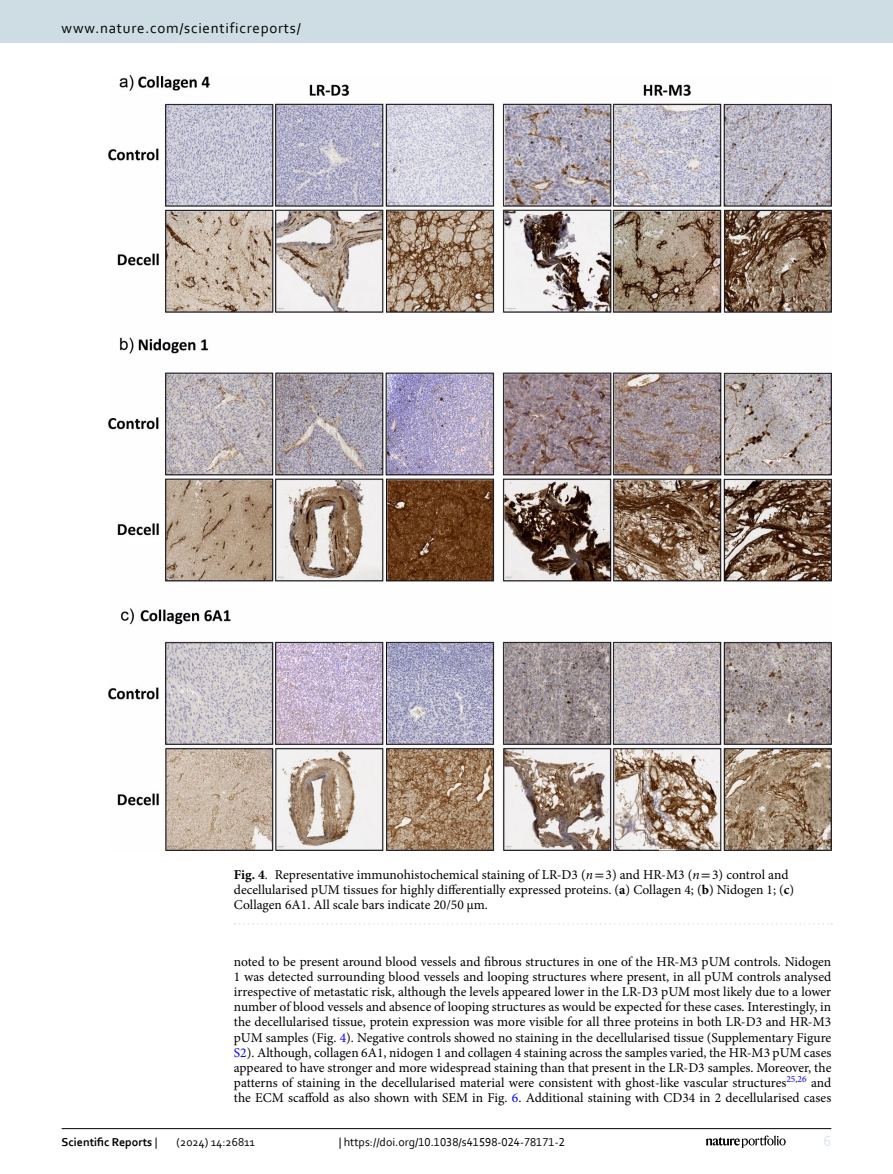
<style>
.page{position:relative;width:893px;height:1174px;background:#fff}
.page>*{position:absolute;margin:0;border:0;box-sizing:border-box;transform-origin:0 0}
.t1{font:15px "Corbel";letter-spacing:.05em;color:#000}
.t2{font:15px "Corbel";color:#d9e4eb}
.Body_Text{font:13.5px/15px "Minion Pro";color:#000;text-align:justify}
.Figure_Caption{font:13.5px/15px "Minion Pro";color:#000}
.t3{font:12px "Corbel";color:#000}
.t4{font:700 12px "Corbel";color:#000}
.s1{font-weight:700}
.s2{font-style:italic}
.s3{font-family:"STIX"}
.s4{color:#00f}
.s5{font-weight:400}
</style>
<div class="page">
<img style="left:108px;top:76px;width:723px;height:774px">
<svg style="left:235px;top:923px;width:597px;height:1px"></svg>
<hr style="left:62px;top:1128px;width:769px;height:1px;background:#000">
<svg style="left:706px;top:1135px;width:80px;height:12px"></svg>
<div style="left:0;top:0;width:893px;height:43px;background:#cedde4"></div>
<p class="t1" style="left:62px;top:18px;width:241px">www.nature.com/scientificreports/</p>
<p class="Figure_Caption" style="left:234px;top:866px;width:562px"><span class="s1">Fig. 4</span>. Representative immunohistochemical staining of LR-D3 (<span class="s2">n</span><span class="s3">=</span>3) and HR-M3 (<span class="s2">n</span><span class="s3">=</span>3) control and decellularised pUM tissues for highly differentially expressed proteins. (<span class="s1">a</span>) Collagen 4; (<span class="s1">b</span>) Nidogen 1; (<span class="s1">c</span>)<br>Collagen 6A1. All scale bars indicate 20/50 µm.</p>
<p class="Body_Text" style="left:234px;top:954px;width:599px">noted to be present around blood vessels and fibrous structures in one of the HR-M3 pUM controls. Nidogen 1 was detected surrounding blood vessels and looping structures where present, in all pUM controls analysed irrespective of metastatic risk, although the levels appeared lower in the LR-D3 pUM most likely due to a lower number of blood vessels and absence of looping structures as would be expected for these cases. Interestingly, in the decellularised tissue, protein expression was more visible for all three proteins in both LR-D3 and HR-M3 pUM samples (Fig. <span class="s4">4</span>). Negative controls showed no staining in the decellularised tissue (Supplementary Figure <span class="s4">S2</span>). Although, collagen 6A1, nidogen 1 and collagen 4 staining across the samples varied, the HR-M3 pUM cases appeared to have stronger and more widespread staining than that present in the LR-D3 samples. Moreover, the patterns of staining in the decellularised material were consistent with ghost-like vascular structures<sup>25</sup><sup>,</sup><sup>26</sup> and the ECM scaffold as also shown with SEM in Fig. <span class="s4">6</span>. Additional staining with CD34 in 2 decellularised cases</p>
<p class="t4" style="left:62px;top:1134px;width:97px">Scientific Reports <span class="s5">|</span></p>
<p class="t3" style="left:177px;top:1134px;width:80px">(2024) 14:26811</p>
<p class="t3" style="left:339px;top:1134px;width:228px">| https://doi.org/10.1038/s41598-024-78171-2</p>
<p class="t2" style="left:824px;top:1132px;width:9px">6</p>
</div>
